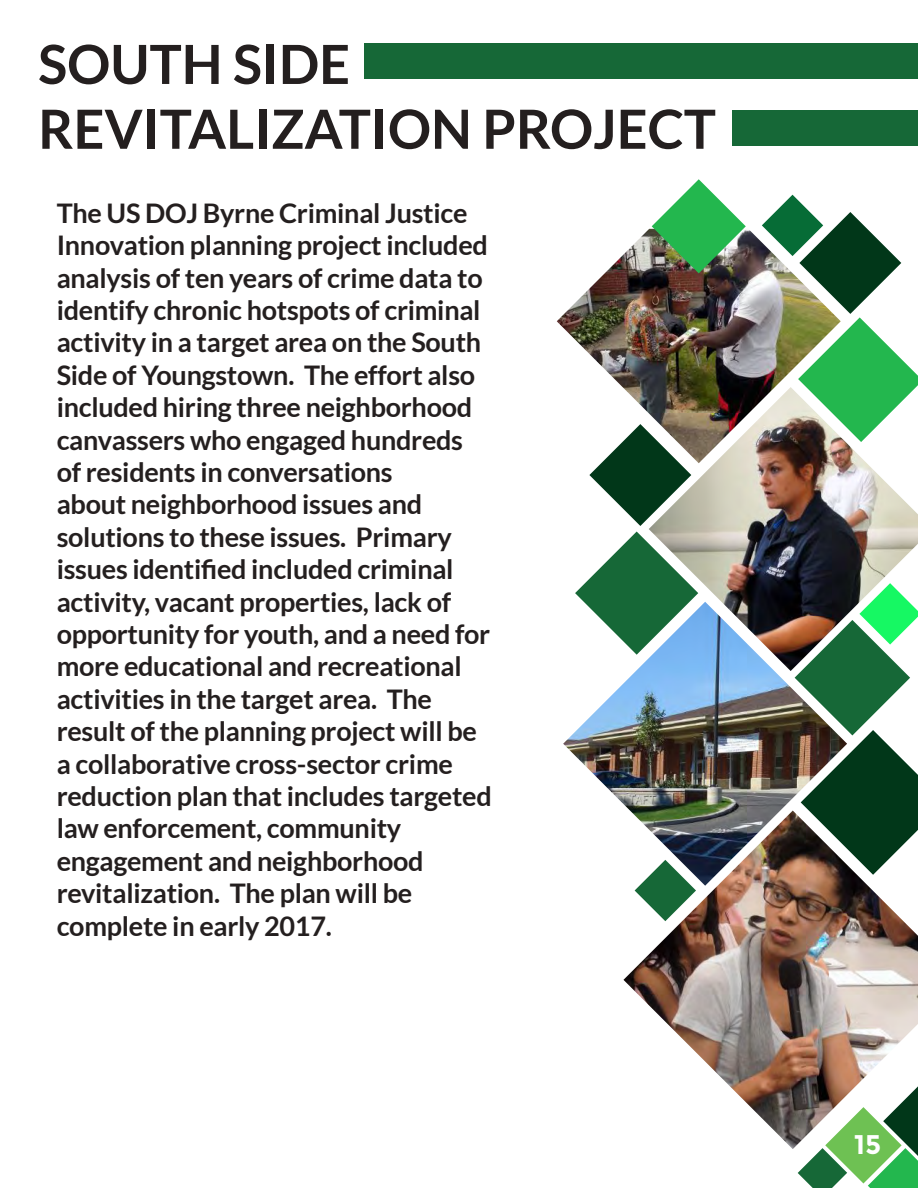
<style>
.page{position:relative;width:918px;height:1188px;background:#fff}
.page>*{position:absolute;margin:0;border:0;box-sizing:border-box;transform-origin:0 0}
.t1{font:700 54px "Lato";color:#241f1f}
.Paragraph_Style_4{font:700 27px/32.4px "Lato";letter-spacing:-.01em;color:#241f1f}
.t2{font:700 27px "Montserrat";color:#fff}
</style>
<div class="page">
<svg style="left:798px;top:1149px;width:120px;height:39px"></svg>
<img style="left:557px;top:229px;width:205px;height:185px">
<img style="left:649px;top:387px;width:269px;height:215px">
<svg style="left:589px;top:424px;width:102px;height:102px"></svg>
<svg style="left:575px;top:532px;width:123px;height:70px"></svg>
<svg style="left:762px;top:195px;width:156px;height:247px"></svg>
<svg style="left:795px;top:583px;width:123px;height:228px"></svg>
<img style="left:652px;top:179px;width:94px;height:94px">
<img style="left:563px;top:602px;width:284px;height:209px">
<img style="left:623px;top:811px;width:295px;height:338px">
<div style="left:364px;top:44px;width:554px;height:35px;background:#166837"></div>
<div style="left:732px;top:110px;width:186px;height:35px;background:#166837"></div>
<p class="t1" style="left:38px;top:33px;width:313px">SOUTH SIDE</p>
<p class="t1" style="left:38px;top:98px;width:679px">REVITALIZATION PROJECT</p>
<p class="Paragraph_Style_4" style="left:57px;top:196px;width:437px">The US DOJ Byrne Criminal Justice Innovation planning project included analysis of ten years of crime data to identify chronic hotspots of criminal activity in a target area on the South Side of Youngstown. The effort also included hiring three neighborhood canvassers who engaged hundreds of residents in conversations<br>about neighborhood issues and solutions to these issues. Primary issues identified included criminal activity, vacant properties, lack of opportunity for youth, and a need for more educational and recreational activities in the target area. The result of the planning project will be a collaborative cross-sector crime reduction plan that includes targeted law enforcement, community engagement and neighborhood revitalization. The plan will be complete in early 2017.</p>
<p class="t2" style="left:854px;top:1128px;width:28px">15</p>
</div>
